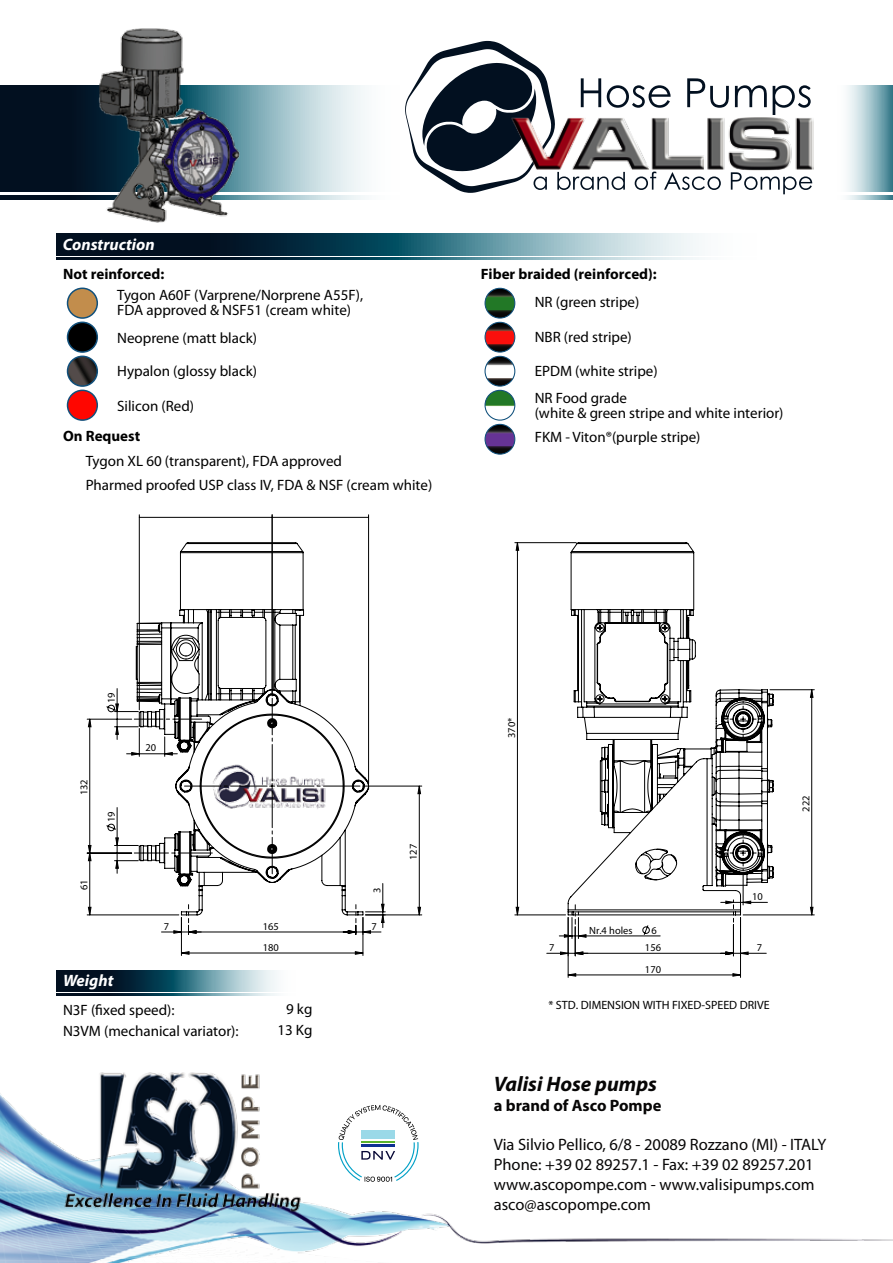
<style>
.page{position:relative;width:893px;height:1263px;background:#fff}
.page>*{position:absolute;margin:0;border:0;box-sizing:border-box;transform-origin:0 0}
.t1{font:italic 700 21px "Myriad Pro";color:#070606}
.t2{font:16.5px/19.8px "Myriad Pro";color:#070606}
.t3{font:italic 700 16.5px "Myriad Pro";color:#fff}
.t4{font:700 16.5px "Myriad Pro";color:#070606}
.t5{font:15px/21px "Myriad Pro";color:#000}
.t6{font:700 15px "Myriad Pro";color:#000}
.t7{font:12px "Myriad Pro";color:#000}
.t8{font:10.5px "Myriad Pro";color:#000}
</style>
<div class="page">
<img style="left:0;top:1093px;width:893px;height:170px">
<svg style="left:415px;top:41px;width:397px;height:153px"></svg>
<img style="left:510px;top:116px;width:304px;height:54px">
<svg style="left:0;top:85px;width:443px;height:106px"></svg>
<svg style="left:0;top:196px;width:365px;height:4px"></svg>
<svg style="left:847px;top:85px;width:46px;height:106px;background:#a0c2ca"></svg>
<svg style="left:847px;top:196px;width:46px;height:4px"></svg>
<img style="left:71px;top:28px;width:183px;height:206px">
<hr style="left:368px;top:515px;width:1px;height:268px;background:#000">
<hr style="left:272px;top:517px;width:97px;height:1px;background:#000">
<hr style="left:272px;top:515px;width:1px;height:181px;background:#000">
<hr style="left:139px;top:515px;width:1px;height:195px;background:#000">
<hr style="left:139px;top:517px;width:133px;height:1px;background:#000">
<hr style="left:568px;top:917px;width:1px;height:60px;background:#000">
<hr style="left:740px;top:917px;width:1px;height:60px;background:#000">
<hr style="left:87px;top:915px;width:92px;height:1px;background:#000">
<hr style="left:87px;top:853px;width:45px;height:1px;background:#000">
<hr style="left:87px;top:719px;width:45px;height:1px;background:#000">
<hr style="left:743px;top:915px;width:71px;height:1px;background:#000">
<hr style="left:770px;top:689px;width:44px;height:1px;background:#000">
<svg style="left:88px;top:690px;width:725px;height:225px"></svg>
<svg style="left:106px;top:542px;width:661px;height:414px"></svg>
<svg style="left:136px;top:542px;width:233px;height:373px"></svg>
<svg style="left:568px;top:542px;width:205px;height:373px"></svg>
<img style="left:61px;top:1072px;width:243px;height:143px">
<svg style="left:56px;top:234px;width:643px;height:21px;background:#436573"></svg>
<svg style="left:56px;top:257px;width:643px;height:2px"></svg>
<svg style="left:57px;top:970px;width:220px;height:21px;background:#436573"></svg>
<svg style="left:57px;top:993px;width:220px;height:2px"></svg>
<svg style="left:485px;top:288px;width:30px;height:30px"></svg>
<div style="left:484px;top:288px;width:31px;height:31px;border:1px solid #10507c;border-radius:50%"></div>
<svg style="left:485px;top:356px;width:30px;height:30px"></svg>
<div style="left:484px;top:356px;width:31px;height:31px;border:1px solid #10507c;border-radius:50%"></div>
<svg style="left:485px;top:322px;width:30px;height:30px"></svg>
<div style="left:484px;top:322px;width:31px;height:31px;border:1px solid #10507c;border-radius:50%"></div>
<div style="left:68px;top:288px;width:29px;height:30px;background:#c28d4c;border-radius:50%"></div>
<div style="left:67px;top:288px;width:31px;height:31px;border:2px solid #10507c;border-radius:50%"></div>
<div style="left:68px;top:322px;width:29px;height:30px;background:#000;border-radius:50%"></div>
<div style="left:67px;top:322px;width:31px;height:31px;border:2px solid #10507c;border-radius:50%"></div>
<div style="left:68px;top:390px;width:29px;height:30px;background:#ff0600;border-radius:50%"></div>
<div style="left:67px;top:390px;width:31px;height:31px;border:2px solid #10507c;border-radius:50%"></div>
<svg style="left:68px;top:356px;width:29px;height:30px"></svg>
<div style="left:67px;top:356px;width:31px;height:31px;border:2px solid #10507c;border-radius:50%"></div>
<svg style="left:485px;top:424px;width:30px;height:30px"></svg>
<div style="left:484px;top:424px;width:31px;height:31px;border:1px solid #10507c;border-radius:50%"></div>
<svg style="left:485px;top:390px;width:30px;height:30px"></svg>
<div style="left:484px;top:390px;width:31px;height:31px;border:1px solid #10507c;border-radius:50%"></div>
<svg style="left:338px;top:1105px;width:81px;height:77px"></svg>
<p class="t3" style="left:63px;top:236px;width:94px">Construction</p>
<p class="t6" style="left:63px;top:265px;width:103px">Not reinforced:</p>
<p class="t5" style="left:117px;top:287px;width:247px;line-height:15px">Tygon A60F (Varprene/Norprene A55F),<br>FDA approved &amp; NSF51 (cream white)</p>
<p class="t5" style="left:117px;top:328px;width:141px">Neoprene (matt black)</p>
<p class="t5" style="left:117px;top:361px;width:141px">Hypalon (glossy black)</p>
<p class="t5" style="left:117px;top:395px;width:78px">Silicon (Red)</p>
<p class="t6" style="left:63px;top:427px;width:78px">On Request</p>
<p class="t5" style="left:86px;top:449px;width:348px;line-height:24px">Tygon XL 60 (transparent), FDA approved<br>Pharmed proofed USP class IV, FDA &amp; NSF (cream white)</p>
<p class="t6" style="left:481px;top:265px;width:178px">Fiber braided (reinforced):</p>
<p class="t5" style="left:535px;top:292px;width:106px">NR (green stripe)</p>
<p class="t5" style="left:535px;top:326px;width:99px">NBR (red stripe)</p>
<p class="t5" style="left:535px;top:358px;width:124px;line-height:27px">EPDM (white stripe)<br>NR Food grade</p>
<p class="t5" style="left:535px;top:401px;width:250px;line-height:24px">(white &amp; green stripe and white interior)<br>FKM - Viton®(purple stripe)</p>
<p class="t8" style="left:106px;top:703px;width:12px;rotate:-90deg">19</p>
<p class="t8" style="left:78px;top:795px;width:18px;rotate:-90deg">132</p>
<p class="t8" style="left:106px;top:822px;width:12px;rotate:-90deg">19</p>
<p class="t8" style="left:78px;top:890px;width:12px;rotate:-90deg">61</p>
<p class="t8" style="left:146px;top:742px;width:12px">20</p>
<p class="t8" style="left:371px;top:893px;width:7px;rotate:-90deg">3</p>
<p class="t8" style="left:164px;top:920px;width:7px">7</p>
<p class="t8" style="left:263px;top:920px;width:18px">165</p>
<p class="t8" style="left:372px;top:920px;width:7px">7</p>
<p class="t8" style="left:263px;top:941px;width:18px">180</p>
<p class="t3" style="left:63px;top:972px;width:52px">Weight</p>
<p class="t5" style="left:63px;top:1000px;width:177px">N3F (fixed speed):<br>N3VM (mechanical variator):</p>
<p class="t5" style="left:277px;top:999px;width:37px;text-align:center">9 kg<br>13 Kg</p>
<p class="t8" style="left:408px;top:860px;width:18px;rotate:-90deg">127</p>
<p class="t8" style="left:506px;top:738px;width:22px;rotate:-90deg">370*</p>
<p class="t8" style="left:589px;top:924px;width:45px">Nr.4 holes</p>
<p class="t8" style="left:651px;top:924px;width:7px">6</p>
<p class="t8" style="left:752px;top:891px;width:12px">10</p>
<p class="t8" style="left:549px;top:942px;width:7px">7</p>
<p class="t8" style="left:645px;top:942px;width:18px">156</p>
<p class="t8" style="left:757px;top:942px;width:7px">7</p>
<p class="t8" style="left:645px;top:963px;width:18px">170</p>
<p class="t7" style="left:548px;top:999px;width:223px">* STD. DIMENSION WITH FIXED-SPEED DRIVE</p>
<p class="t8" style="left:800px;top:812px;width:18px;rotate:-90deg">222</p>
<h1 class="t1" style="left:494px;top:1072px;width:165px">Valisi Hose pumps</h1>
<p class="t4" style="left:494px;top:1096px;width:169px">a brand of Asco Pompe</p>
<p class="t2" style="left:494px;top:1135px;width:334px">Via Silvio Pellico, 6/8 - 20089 Rozzano (MI) - ITALY Phone: +39 02 89257.1 - Fax: +39 02 89257.201 www.ascopompe.com - www.valisipumps.com asco@ascopompe.com</p>
</div>
